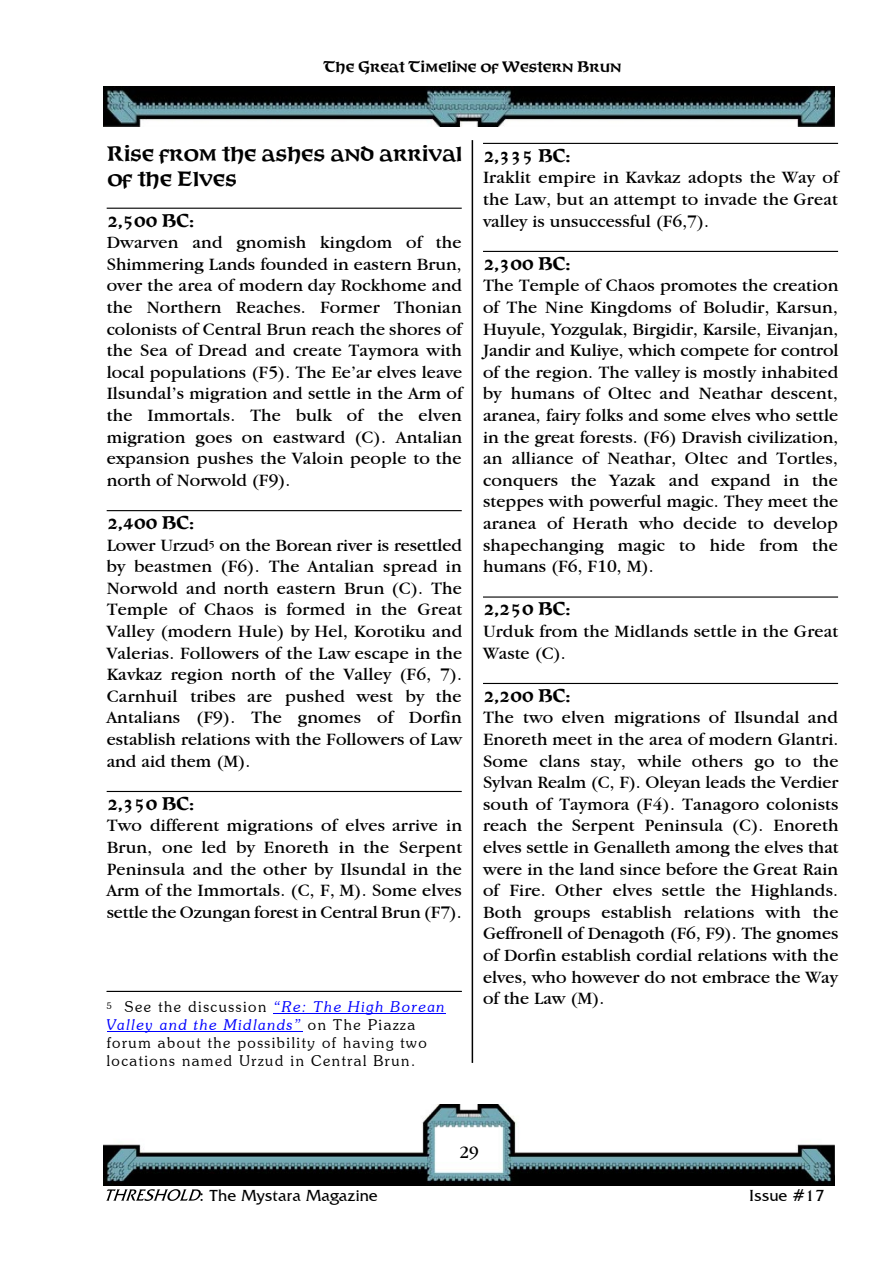
<style>
.page{position:relative;width:893px;height:1263px;background:#fff}
.page>*{position:absolute;margin:0;border:0;box-sizing:border-box;transform-origin:0 0}
.t1{font:700 21px/25.2px "OPTI Furst";letter-spacing:-.005em;color:#000}
.t2{font:18px/21.6px "Garamond IT Cby BT";color:#000;text-align:justify}
.t3{font:700 18px "OPTI Furst";color:#000}
.t4{font:18px "ITC Garamond Std";color:#000}
.t5{font:16.5px "Friz Quadrata IT Cby BT";color:#000}
.t6{font:300 15px/18px "Souvenir IT Cby BT";letter-spacing:.1em;color:#000}
.t7{font:700 15px "OPTI Furst";color:#000}
.s1{font-style:italic;color:#00f}
</style>
<div class="page">
<img style="left:104px;top:86px;width:731px;height:41px">
<svg style="left:106px;top:1189px;width:95px;height:12px"></svg>
<img style="left:104px;top:1104px;width:730px;height:81px">
<hr style="left:472px;top:140px;width:1px;height:923px;background:#000">
<hr style="left:107px;top:208px;width:355px;height:1px;background:#000">
<hr style="left:107px;top:510px;width:355px;height:1px;background:#000">
<hr style="left:107px;top:791px;width:355px;height:1px;background:#000">
<hr style="left:483px;top:143px;width:355px;height:1px;background:#000">
<hr style="left:483px;top:251px;width:355px;height:1px;background:#000">
<hr style="left:483px;top:596px;width:355px;height:2px;background:#000">
<hr style="left:483px;top:683px;width:355px;height:1px;background:#000">
<hr style="left:273px;top:1013px;width:173px;height:1px;background:#00f">
<hr style="left:107px;top:1031px;width:195px;height:1px;background:#00f">
<hr style="left:107px;top:991px;width:355px;height:1px;background:#000">
<p class="t7" style="left:323px;top:62px;width:299px">The Great Timeline of Western Brun</p>
<p class="t1" style="left:107px;top:143px;width:357px">Rise from the ashes and arrival of the Elves</p>
<p class="t3" style="left:107px;top:214px;width:89px">2,500 BC:</p>
<p class="t2" style="left:107px;top:233px;width:357px">Dwarven and gnomish kingdom of the Shimmering Lands founded in eastern Brun, over the area of modern day Rockhome and the Northern Reaches. Former Thonian colonists of Central Brun reach the shores of the Sea of Dread and create Taymora with local populations (F5). The Ee’ar elves leave Ilsundal’s migration and settle in the Arm of the Immortals. The bulk of the elven migration goes on eastward (C). Antalian expansion pushes the Valoin people to the north of Norwold (F9).</p>
<p class="t3" style="left:107px;top:516px;width:89px">2,400 BC:</p>
<p class="t2" style="left:107px;top:535px;width:357px">Lower Urzud<sup>5</sup> on the Borean river is resettled by beastmen (F6). The Antalian spread in Norwold and north eastern Brun (C). The Temple of Chaos is formed in the Great Valley (modern Hule) by Hel, Korotiku and Valerias. Followers of the Law escape in the Kavkaz region north of the Valley (F6, 7).<br>Carnhuil tribes are pushed west by the Antalians (F9). The gnomes of Dorfin establish relations with the Followers of Law and aid them (M).</p>
<p class="t3" style="left:107px;top:797px;width:89px">2,350 BC:</p>
<p class="t2" style="left:107px;top:816px;width:357px">Two different migrations of elves arrive in Brun, one led by Enoreth in the Serpent Peninsula and the other by Ilsundal in the Arm of the Immortals. (C, F, M). Some elves settle the Ozungan forest in Central Brun (F7).</p>
<p class="t6" style="left:107px;top:999px;width:339px"><sup>5</sup> See the discussion <span class="s1">“Re: The High Borean Valley and the Midlands”</span> on The Piazza forum about the possibility of having two locations named Urzud in Central Brun.</p>
<p class="t3" style="left:483px;top:149px;width:89px">2,335 BC:</p>
<p class="t2" style="left:483px;top:168px;width:357px">Iraklit empire in Kavkaz adopts the Way of the Law, but an attempt to invade the Great valley is unsuccessful (F6,7).</p>
<p class="t3" style="left:483px;top:257px;width:89px">2,300 BC:</p>
<p class="t2" style="left:483px;top:276px;width:357px">The Temple of Chaos promotes the creation of The Nine Kingdoms of Boludir, Karsun, Huyule, Yozgulak, Birgidir, Karsile, Eivanjan, Jandir and Kuliye, which compete for control of the region. The valley is mostly inhabited by humans of Oltec and Neathar descent, aranea, fairy folks and some elves who settle in the great forests. (F6) Dravish civilization, an alliance of Neathar, Oltec and Tortles, conquers the Yazak and expand in the steppes with powerful magic. They meet the aranea of Herath who decide to develop shapechanging magic to hide from the humans (F6, F10, M).</p>
<p class="t3" style="left:483px;top:603px;width:89px">2,250 BC:</p>
<p class="t2" style="left:483px;top:621px;width:357px">Urduk from the Midlands settle in the Great<br>Waste (C).</p>
<p class="t3" style="left:483px;top:689px;width:89px">2,200 BC:</p>
<p class="t2" style="left:483px;top:708px;width:357px">The two elven migrations of Ilsundal and Enoreth meet in the area of modern Glantri.<br>Some clans stay, while others go to the Sylvan Realm (C, F). Oleyan leads the Verdier south of Taymora (F4). Tanagoro colonists reach the Serpent Peninsula (C). Enoreth elves settle in Genalleth among the elves that were in the land since before the Great Rain of Fire. Other elves settle the Highlands.<br>Both groups establish relations with the Geffronell of Denagoth (F6, F9). The gnomes of Dorfin establish cordial relations with the elves, who however do not embrace the Way of the Law (M).</p>
<p class="t4" style="left:460px;top:1145px;width:21px">29</p>
<p class="t5" style="left:199px;top:1188px;width:180px">: The Mystara Magazine</p>
<p class="t5" style="left:749px;top:1188px;width:77px">Issue #17</p>
</div>
